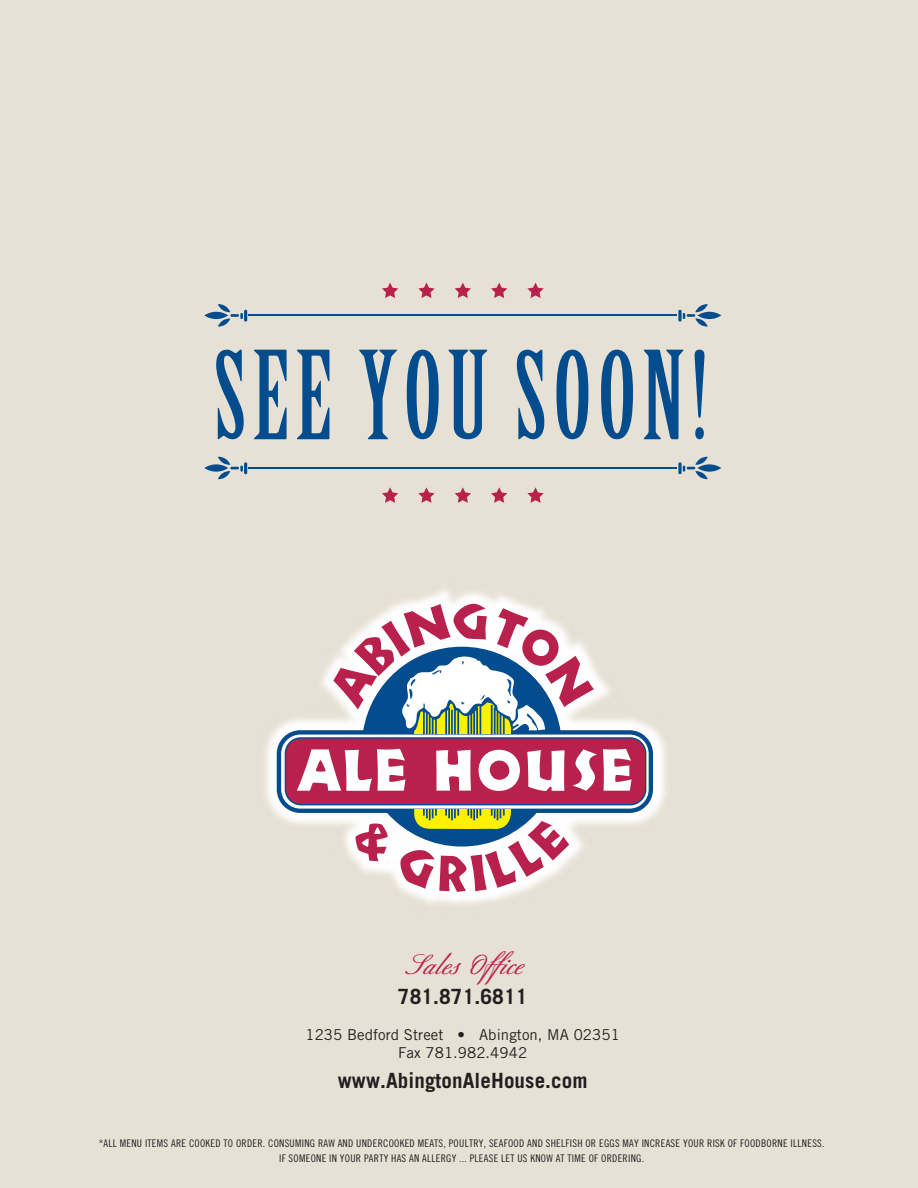
<style>
.page{position:relative;width:918px;height:1188px;background:#e7e1d5}
.page>*{position:absolute;margin:0;border:0;box-sizing:border-box;transform-origin:0 0}
.t1{font:119.55px "Birch Std";letter-spacing:.05em;color:#034d8e}
.t2{font:500 27px "Berthold Script";letter-spacing:.005em;color:#b9214d}
.t3{font:700 21px "Trade Gothic";letter-spacing:.005em;color:#231f20}
.t4{font:15px/18px "Trade Gothic";letter-spacing:.005em;color:#231f20;text-align:center}
.t5{font:10.5px/15px "Trade Gothic Cond Eighteen";letter-spacing:.025em;color:#231f20;text-align:center}
</style>
<div class="page">
<img style="left:265px;top:589px;width:401px;height:315px">
<svg style="left:277px;top:647px;width:376px;height:200px"></svg>
<svg style="left:355px;top:823px;width:34px;height:38px"></svg>
<svg style="left:399px;top:809px;width:170px;height:83px"></svg>
<svg style="left:333px;top:603px;width:261px;height:131px"></svg>
<svg style="left:285px;top:737px;width:361px;height:68px"></svg>
<div style="left:286px;top:739px;width:359px;height:65px;background:#b9214d;border-radius:15px"></div>
<svg style="left:297px;top:749px;width:109px;height:42px"></svg>
<svg style="left:436px;top:750px;width:35px;height:41px"></svg>
<svg style="left:479px;top:750px;width:41px;height:41px"></svg>
<svg style="left:527px;top:750px;width:38px;height:41px"></svg>
<svg style="left:573px;top:749px;width:24px;height:42px"></svg>
<svg style="left:603px;top:749px;width:29px;height:42px"></svg>
<hr style="left:249px;top:467px;width:428px;height:2px;background:#034d8e">
<svg style="left:204px;top:464px;width:24px;height:8px"></svg>
<svg style="left:218px;top:457px;width:29px;height:22px"></svg>
<svg style="left:678px;top:462px;width:4px;height:12px"></svg>
<div style="left:698px;top:464px;width:23px;height:8px;background:#034d8e;border-radius:50%"></div>
<svg style="left:683px;top:457px;width:25px;height:22px"></svg>
<hr style="left:249px;top:315px;width:428px;height:1px;background:#034d8e">
<svg style="left:204px;top:312px;width:24px;height:7px"></svg>
<svg style="left:218px;top:304px;width:29px;height:23px"></svg>
<svg style="left:678px;top:310px;width:4px;height:12px"></svg>
<div style="left:698px;top:312px;width:23px;height:7px;background:#034d8e;border-radius:50%"></div>
<svg style="left:683px;top:304px;width:25px;height:23px"></svg>
<svg style="left:382px;top:283px;width:16px;height:15px"></svg>
<svg style="left:418px;top:283px;width:17px;height:15px"></svg>
<svg style="left:455px;top:283px;width:16px;height:15px"></svg>
<svg style="left:491px;top:283px;width:16px;height:15px"></svg>
<svg style="left:527px;top:283px;width:17px;height:15px"></svg>
<svg style="left:382px;top:487px;width:16px;height:16px"></svg>
<svg style="left:418px;top:487px;width:17px;height:16px"></svg>
<svg style="left:455px;top:487px;width:16px;height:16px"></svg>
<svg style="left:491px;top:487px;width:16px;height:16px"></svg>
<svg style="left:527px;top:487px;width:17px;height:16px"></svg>
<h1 class="t1" style="left:213px;top:329px;width:496px">SEE YOU SOON!</h1>
<h2 class="t2" style="left:404px;top:950px;width:119px">Sales Office</h2>
<h3 class="t3" style="left:398px;top:983px;width:131px">781.871.6811</h3>
<h3 class="t4" style="left:306px;top:1025px;width:316px">1235 Bedford Street • Abington, MA 02351<br>Fax 781.982.4942</h3>
<h3 class="t3" style="left:338px;top:1067px;width:251px">www.AbingtonAleHouse.com</h3>
<p class="t5" style="left:99px;top:1136px;width:727px">*ALL MENU ITEMS ARE COOKED TO ORDER. CONSUMING RAW AND UNDERCOOKED MEATS, POULTRY, SEAFOOD AND SHELFISH OR EGGS MAY INCREASE YOUR RISK OF FOODBORNE ILLNESS.<br>IF SOMEONE IN YOUR PARTY HAS AN ALLERGY ... PLEASE LET US KNOW AT TIME OF ORDERING.</p>
</div>
